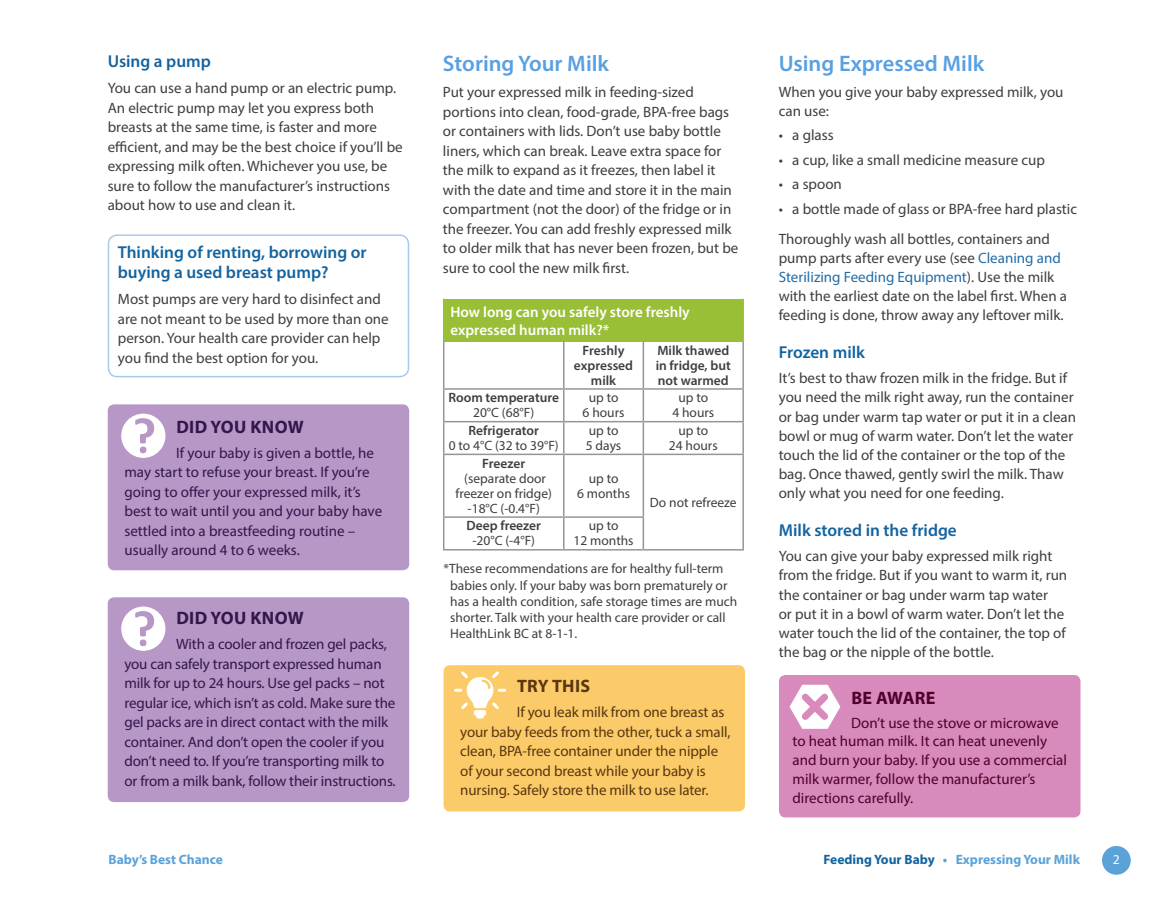
<style>
.page{position:relative;width:1161px;height:905px;background:#fff}
.page>*{position:absolute;margin:0;border:0;box-sizing:border-box;transform-origin:0 0}
.t1{font:600 22.5px "Myriad Pro";color:#59a0e2}
.t2{font:700 18px "Myriad Pro";letter-spacing:.02em;color:#35164c}
.t3{font:700 18px "Myriad Pro";letter-spacing:.02em;color:#583711}
.t4{font:700 18px "Myriad Pro";letter-spacing:.02em;color:#4f002c}
.t5{font:600 17.25px/20.2px "Myriad Pro";color:#12639f}
.t6{font:15px/19.5px "Myriad Pro";color:#3e3e3f}
.t7{font:15px/19.5px "Myriad Pro";letter-spacing:-.01em;color:#35164c}
.t8{font:15px/19.5px "Myriad Pro";letter-spacing:-.01em;color:#583711}
.t9{font:15px/18.8px "Myriad Pro";color:#4f002c}
.t10{font:600 15px/18px "Myriad Pro";color:#fff}
.t11{font:13.5px/15px "Myriad Pro";color:#3e3e3f;text-align:center}
.t12{font:600 13.5px/15px "Myriad Pro";color:#3e3e3f;text-align:center}
.t13{font:700 13.5px "Myriad Pro";color:#5aa2d8}
.t14{font:13.5px "Myriad Pro";color:#fff}
.s1{color:#236ca7}
.s2{color:#12639f}
</style>
<div class="page">
<div style="left:1102px;top:846px;width:29px;height:28px;background:#5aa2d8;border-radius:50%"></div>
<div style="left:108px;top:234px;width:301px;height:143px;border:2px solid #aac9e9;border-radius:9px"></div>
<div style="left:108px;top:404px;width:301px;height:166px;background:#b697c6;border-radius:6px"></div>
<div style="left:121px;top:413px;width:44px;height:45px;background:#fff;border-radius:50%"></div>
<div style="left:140px;top:446px;width:6px;height:7px;background:#b697c6;border-radius:50%"></div>
<svg style="left:135px;top:418px;width:19px;height:25px"></svg>
<div style="left:108px;top:597px;width:301px;height:205px;background:#b697c6;border-radius:6px"></div>
<div style="left:121px;top:606px;width:44px;height:44px;background:#fff;border-radius:50%"></div>
<div style="left:140px;top:639px;width:6px;height:7px;background:#b697c6;border-radius:50%"></div>
<svg style="left:135px;top:611px;width:19px;height:25px"></svg>
<div style="left:444px;top:299px;width:299px;height:42px;background:#98bf35"></div>
<hr style="left:643px;top:341px;width:1px;height:47px;background:#939598">
<hr style="left:742px;top:341px;width:2px;height:47px;background:#939598">
<hr style="left:564px;top:388px;width:79px;height:2px;background:#939598">
<hr style="left:643px;top:388px;width:101px;height:2px;background:#939598">
<hr style="left:643px;top:390px;width:1px;height:31px;background:#939598">
<hr style="left:742px;top:390px;width:2px;height:31px;background:#939598">
<hr style="left:564px;top:421px;width:79px;height:1px;background:#939598">
<hr style="left:643px;top:421px;width:101px;height:1px;background:#939598">
<hr style="left:643px;top:422px;width:1px;height:31px;background:#939598">
<hr style="left:742px;top:422px;width:2px;height:31px;background:#939598">
<hr style="left:564px;top:453px;width:79px;height:2px;background:#939598">
<hr style="left:643px;top:453px;width:101px;height:2px;background:#939598">
<hr style="left:643px;top:455px;width:1px;height:61px;background:#939598">
<hr style="left:742px;top:455px;width:2px;height:62px;background:#939598">
<hr style="left:564px;top:516px;width:80px;height:2px;background:#939598">
<hr style="left:643px;top:518px;width:1px;height:31px;background:#939598">
<hr style="left:742px;top:517px;width:2px;height:32px;background:#939598">
<hr style="left:564px;top:549px;width:79px;height:1px;background:#939598">
<hr style="left:643px;top:549px;width:101px;height:1px;background:#939598">
<hr style="left:443px;top:341px;width:1px;height:47px;background:#939598">
<hr style="left:563px;top:341px;width:2px;height:47px;background:#939598">
<hr style="left:443px;top:388px;width:121px;height:2px;background:#939598">
<hr style="left:443px;top:390px;width:1px;height:31px;background:#939598">
<hr style="left:563px;top:390px;width:2px;height:31px;background:#939598">
<hr style="left:443px;top:421px;width:121px;height:1px;background:#939598">
<hr style="left:443px;top:422px;width:1px;height:31px;background:#939598">
<hr style="left:563px;top:422px;width:2px;height:31px;background:#939598">
<hr style="left:443px;top:453px;width:121px;height:2px;background:#939598">
<hr style="left:443px;top:455px;width:1px;height:61px;background:#939598">
<hr style="left:563px;top:455px;width:2px;height:61px;background:#939598">
<hr style="left:443px;top:516px;width:121px;height:2px;background:#939598">
<hr style="left:443px;top:518px;width:1px;height:31px;background:#939598">
<hr style="left:563px;top:518px;width:2px;height:31px;background:#939598">
<hr style="left:443px;top:549px;width:121px;height:1px;background:#939598">
<hr style="left:443px;top:299px;width:1px;height:42px;background:#98bf35">
<hr style="left:742px;top:299px;width:2px;height:42px;background:#98bf35">
<div style="left:444px;top:665px;width:301px;height:146px;background:#fccb69;border-radius:6px"></div>
<svg style="left:454px;top:671px;width:52px;height:47px"></svg>
<div style="left:779px;top:675px;width:302px;height:142px;background:#d78abb;border-radius:6px"></div>
<svg style="left:790px;top:684px;width:50px;height:44px"></svg>
<p class="t5" style="left:108px;top:51px;width:105px">Using a pump</p>
<p class="t6" style="left:108px;top:78px;width:297px">You can use a hand pump or an electric pump.<br>An electric pump may let you express both breasts at the same time, is faster and more efficient, and may be the best choice if you’ll be expressing milk often. Whichever you use, be sure to follow the manufacturer’s instructions about how to use and clean it.</p>
<p class="t5" style="left:118px;top:241px;width:250px">Thinking of renting, borrowing or buying a used breast pump?</p>
<p class="t6" style="left:118px;top:289px;width:272px">Most pumps are very hard to disinfect and are not meant to be used by more than one person. Your health care provider can help you find the best option for you.</p>
<p class="t2" style="left:176px;top:415px;width:129px">DID YOU KNOW</p>
<p class="t7" style="left:124px;top:443px;width:259px;text-indent:52px">If your baby is given a bottle, he may start to refuse your breast. If you’re going to offer your expressed milk, it’s best to wait until you and your baby have settled into a breastfeeding routine – usually around 4 to 6 weeks.</p>
<p class="t2" style="left:176px;top:606px;width:129px">DID YOU KNOW</p>
<p class="t7" style="left:124px;top:634px;width:273px;text-indent:52px">With a cooler and frozen gel packs, you can safely transport expressed human milk for up to 24 hours. Use gel packs – not regular ice, which isn’t as cold. Make sure the gel packs are in direct contact with the milk container. And don’t open the cooler if you don’t need to. If you’re transporting milk to or from a milk bank, follow their instructions.</p>
<h1 class="t1" style="left:443px;top:49px;width:168px">Storing Your Milk</h1>
<p class="t6" style="left:443px;top:82px;width:297px">Put your expressed milk in feeding-sized portions into clean, food-grade, BPA-free bags or containers with lids. Don’t use baby bottle liners, which can break. Leave extra space for the milk to expand as it freezes, then label it with the date and time and store it in the main compartment (not the door) of the fridge or in the freezer. You can add freshly expressed milk to older milk that has never been frozen, but be sure to cool the new milk first.</p>
<p class="t10" style="left:450px;top:302px;width:241px">How long can you safely store freshly expressed human milk?*</p>
<p class="t12" style="left:574px;top:342px;width:61px">Freshly expressed milk</p>
<p class="t12" style="left:656px;top:342px;width:77px;text-align:left">Milk thawed in fridge, but not warmed</p>
<p class="t12" style="left:448px;top:390px;width:112px">Room temperature</p>
<p class="t11" style="left:473px;top:405px;width:63px">20°C (68°F)</p>
<p class="t11" style="left:583px;top:390px;width:43px">up to<br>6 hours</p>
<p class="t11" style="left:672px;top:390px;width:43px">up to<br>4 hours</p>
<p class="t12" style="left:469px;top:422px;width:72px">Refrigerator</p>
<p class="t11" style="left:449px;top:438px;width:112px">0 to 4°C (32 to 39°F)</p>
<p class="t11" style="left:586px;top:423px;width:37px;text-align:left">up to<br>5 days</p>
<p class="t11" style="left:669px;top:423px;width:50px">up to<br>24 hours</p>
<p class="t12" style="left:482px;top:455px;width:44px">Freezer</p>
<p class="t11" style="left:455px;top:470px;width:98px">(separate door freezer on fridge) -18°C (-0.4°F)</p>
<p class="t11" style="left:577px;top:470px;width:55px">up to<br>6 months</p>
<p class="t12" style="left:467px;top:518px;width:76px">Deep freezer</p>
<p class="t11" style="left:472px;top:533px;width:64px">-20°C (-4°F)</p>
<p class="t11" style="left:574px;top:518px;width:62px">up to<br>12 months</p>
<p class="t11" style="left:650px;top:494px;width:88px">Do not refreeze</p>
<p class="t11" style="left:450px;top:560px;width:289px;line-height:16.2px;text-align:left;text-indent:-7px">*These recommendations are for healthy full-term babies only. If your baby was born prematurely or has a health condition, safe storage times are much shorter. Talk with your health care provider or call HealthLink BC at 8-1-1.</p>
<p class="t3" style="left:517px;top:674px;width:75px">TRY THIS</p>
<p class="t8" style="left:460px;top:702px;width:272px;text-indent:57px">If you leak milk from one breast as your baby feeds from the other, tuck a small, clean, BPA-free container under the nipple of your second breast while your baby is nursing. Safely store the milk to use later.</p>
<h1 class="t1" style="left:779px;top:49px;width:207px">Using Expressed Milk</h1>
<p class="t6" style="left:779px;top:82px;width:286px;line-height:19px">When you give your baby expressed milk, you can use:</p>
<p class="t6" style="left:779px;top:125px;width:56px">• a glass</p>
<p class="t6" style="left:779px;top:150px;width:268px">• a cup, like a small medicine measure cup</p>
<p class="t6" style="left:779px;top:174px;width:65px">• a spoon</p>
<p class="t6" style="left:779px;top:193px;width:300px;line-height:29.8px">• a bottle made of glass or BPA-free hard plastic<br>Thoroughly wash all bottles, containers and</p>
<p class="t6" style="left:779px;top:248px;width:290px;line-height:19px">pump parts after every use (see <span class="s1">Cleaning and Sterilizing Feeding Equipment</span>). Use the milk with the earliest date on the label first. When a feeding is done, throw away any leftover milk.</p>
<p class="t5" style="left:779px;top:341px;width:88px">Frozen milk</p>
<p class="t6" style="left:779px;top:368px;width:299px;line-height:19px">It’s best to thaw frozen milk in the fridge. But if you need the milk right away, run the container or bag under warm tap water or put it in a clean bowl or mug of warm water. Don’t let the water touch the lid of the container or the top of the bag. Once thawed, gently swirl the milk. Thaw only what you need for one feeding.</p>
<p class="t5" style="left:779px;top:519px;width:180px">Milk stored in the fridge</p>
<p class="t6" style="left:779px;top:546px;width:290px;line-height:19px">You can give your baby expressed milk right from the fridge. But if you want to warm it, run the container or bag under warm tap water<br>or put it in a bowl of warm water. Don’t let the water touch the lid of the container, the top of the bag or the nipple of the bottle.</p>
<p class="t4" style="left:851px;top:685px;width:86px">BE AWARE</p>
<p class="t9" style="left:793px;top:713px;width:276px;text-indent:59px">Don’t use the stove or microwave to heat human milk. It can heat unevenly and burn your baby. If you use a commercial milk warmer, follow the manufacturer’s directions carefully.</p>
<p class="t13" style="left:109px;top:851px;width:116px">Baby’s Best Chance</p>
<p class="t13" style="left:824px;top:851px;width:258px"><span class="s2">Feeding Your Baby</span> • Expressing Your Milk</p>
<p class="t14" style="left:1113px;top:851px;width:8px">2</p>
</div>
